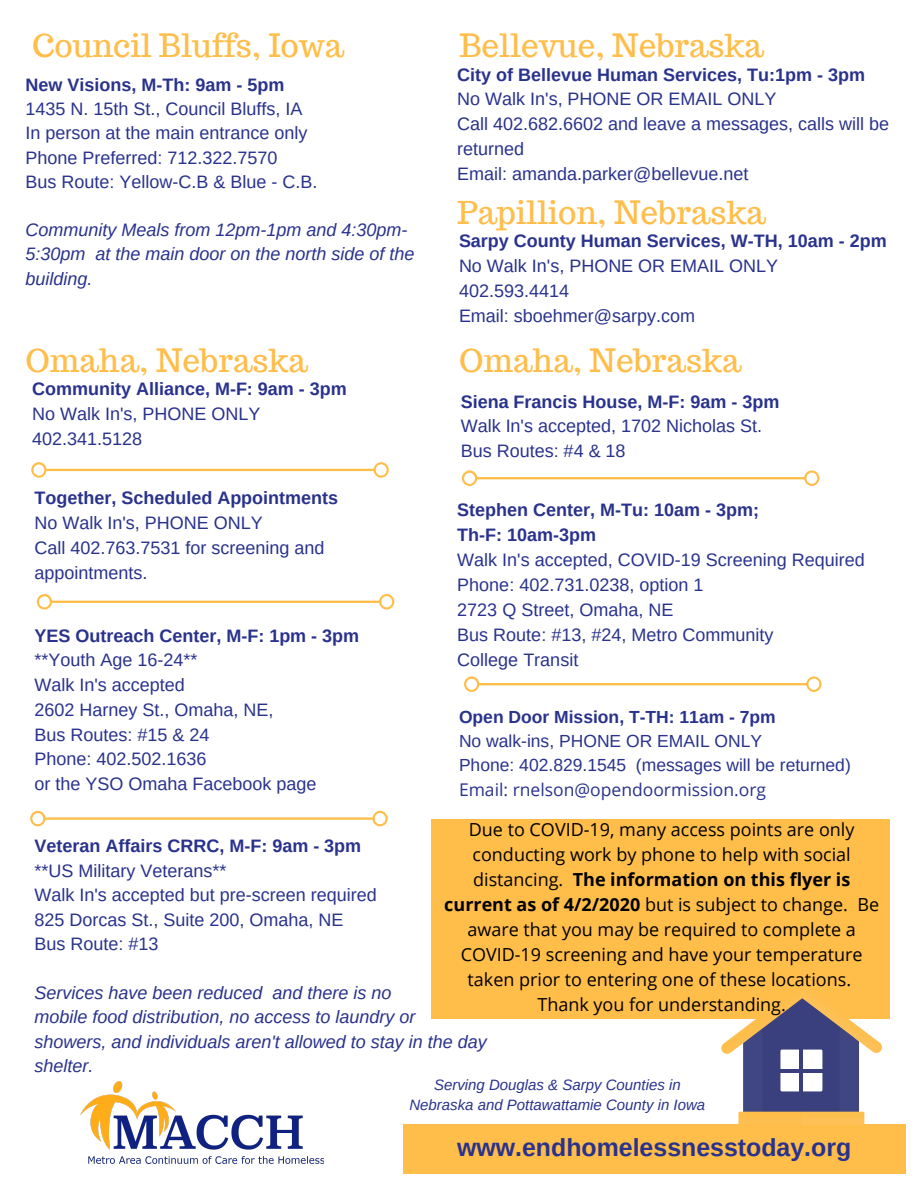
<style>
.page{position:relative;width:918px;height:1188px;background:#fff}
.page>*{position:absolute;margin:0;border:0;box-sizing:border-box;transform-origin:0 0}
.t1{font:31.5px "Trocchi";color:#ffbd4a}
.t2{font:700 24.9px "Arimo";color:#29328c}
.t3{font:18px/24.8px "Arimo";color:#29328c}
.t4{font:18px/24.9px "Open Sans";color:#000;text-align:center}
.t5{font:700 18px/25px "Arimo";color:#29328c}
.t6{font:italic 18px/24.5px "Arimo";color:#29328c}
.t7{font:17.55px/23.9px "Arimo";color:#29328c}
.t8{font:17.55px "Open Sans";color:#29328c}
.t9{font:700 17.55px "Arimo";color:#29328c}
.t10{font:italic 15px/20.2px "Arimo";color:#29328c;text-align:center}
.s1{font-weight:700}
</style>
<div class="page">
<img style="left:81px;top:1081px;width:243px;height:83px">
<div style="left:875px;top:1125px;width:31px;height:48px;background:#ffbd4a"></div>
<div style="left:434px;top:1125px;width:441px;height:48px;background:#ffbd4a"></div>
<div style="left:403px;top:1125px;width:31px;height:48px;background:#ffbd4a"></div>
<svg style="left:31px;top:462px;width:358px;height:16px"></svg>
<svg style="left:37px;top:594px;width:357px;height:16px"></svg>
<svg style="left:462px;top:470px;width:357px;height:16px"></svg>
<svg style="left:464px;top:676px;width:358px;height:16px"></svg>
<svg style="left:30px;top:811px;width:358px;height:15px"></svg>
<div style="left:432px;top:819px;width:458px;height:199px;background:#ffbd4a"></div>
<svg style="left:721px;top:992px;width:161px;height:133px"></svg>
<h1 class="t1" style="left:32px;top:25px;width:314px">Council Bluffs, Iowa</h1>
<h1 class="t1" style="left:459px;top:25px;width:306px">Bellevue, Nebraska</h1>
<p class="t5" style="left:26px;top:72px;width:260px">New Visions, M-Th: 9am - 5pm</p>
<p class="t3" style="left:26px;top:97px;width:293px;line-height:24.2px">1435 N. 15th St., Council Bluffs, IA In person at the main entrance only Phone Preferred: 712.322.7570<br>Bus Route: Yellow-C.B &amp; Blue - C.B.</p>
<p class="t6" style="left:26px;top:218px;width:390px">Community Meals from 12pm-1pm and 4:30pm-<br>5:30pm at the main door on the north side of the building.</p>
<p class="t5" style="left:457px;top:62px;width:409px">City of Bellevue Human Services, Tu:1pm - 3pm</p>
<p class="t3" style="left:457px;top:87px;width:433px">No Walk In's, PHONE OR EMAIL ONLY<br>Call 402.682.6602 and leave a messages, calls will be returned<br>Email: amanda.parker@bellevue.net</p>
<h1 class="t1" style="left:457px;top:192px;width:310px">Papillion, Nebraska</h1>
<p class="t5" style="left:459px;top:229px;width:429px">Sarpy County Human Services, W-TH, 10am - 2pm</p>
<p class="t3" style="left:459px;top:253px;width:321px">No Walk In's, PHONE OR EMAIL ONLY<br>402.593.4414<br>Email: sboehmer@sarpy.com</p>
<h1 class="t1" style="left:25px;top:340px;width:284px">Omaha, Nebraska</h1>
<p class="t5" style="left:32px;top:376px;width:316px">Community Alliance, M-F: 9am - 3pm</p>
<p class="t3" style="left:32px;top:401px;width:230px">No Walk In's, PHONE ONLY<br>402.341.5128</p>
<p class="t5" style="left:35px;top:486px;width:305px">Together, Scheduled Appointments</p>
<p class="t3" style="left:35px;top:510px;width:292px">No Walk In's, PHONE ONLY<br>Call 402.763.7531 for screening and appointments.</p>
<p class="t5" style="left:35px;top:623px;width:326px">YES Outreach Center, M-F: 1pm - 3pm</p>
<p class="t3" style="left:35px;top:648px;width:283px">**Youth Age 16-24**<br>Walk In's accepted<br>2602 Harney St., Omaha, NE,<br>Bus Routes: #15 &amp; 24<br>Phone: 402.502.1636<br>or the YSO Omaha Facebook page</p>
<h1 class="t1" style="left:459px;top:340px;width:284px">Omaha, Nebraska</h1>
<p class="t5" style="left:461px;top:389px;width:320px">Siena Francis House, M-F: 9am - 3pm</p>
<p class="t3" style="left:461px;top:414px;width:303px">Walk In's accepted, 1702 Nicholas St.<br>Bus Routes: #4 &amp; 18</p>
<p class="t5" style="left:457px;top:498px;width:304px">Stephen Center, M-Tu: 10am - 3pm;<br>Th-F: 10am-3pm</p>
<p class="t3" style="left:457px;top:548px;width:409px">Walk In's accepted, COVID-19 Screening Required<br>Phone: 402.731.0238, option 1<br>2723 Q Street, Omaha, NE<br>Bus Route: #13, #24, Metro Community<br>College Transit</p>
<p class="t9" style="left:459px;top:708px;width:318px">Open Door Mission, T-TH: 11am - 7pm</p>
<p class="t7" style="left:459px;top:729px;width:393px">No walk-ins, PHONE OR EMAIL ONLY<br>Phone: 402.829.1545 (messages will be returned)</p>
<p class="t8" style="left:459px;top:777px;width:309px">Email: rnelson@opendoormission.org</p>
<p class="t4" style="left:444px;top:817px;width:436px">Due to COVID-19, many access points are only conducting work by phone to help with social distancing. <span class="s1">The information on this flyer is current as of 4/2/2020</span> but is subject to change. Be aware that you may be required to complete a COVID-19 screening and have your temperature taken prior to entering one of these locations.<br>Thank you for understanding.</p>
<p class="t5" style="left:35px;top:834px;width:328px">Veteran Affairs CRRC, M-F: 9am - 3pm</p>
<p class="t3" style="left:35px;top:858px;width:344px">**US Military Veterans**<br>Walk In's accepted but pre-screen required<br>825 Dorcas St., Suite 200, Omaha, NE<br>Bus Route: #13</p>
<p class="t6" style="left:35px;top:980px;width:454px">Services have been reduced and there is no<br>mobile food distribution, no access to laundry or showers, and individuals aren't allowed to stay in the day shelter.</p>
<p class="t10" style="left:409px;top:1074px;width:297px">Serving Douglas &amp; Sarpy Counties in<br>Nebraska and Pottawattamie County in Iowa</p>
<h2 class="t2" style="left:457px;top:1134px;width:396px">www.endhomelessnesstoday.org</h2>
</div>
